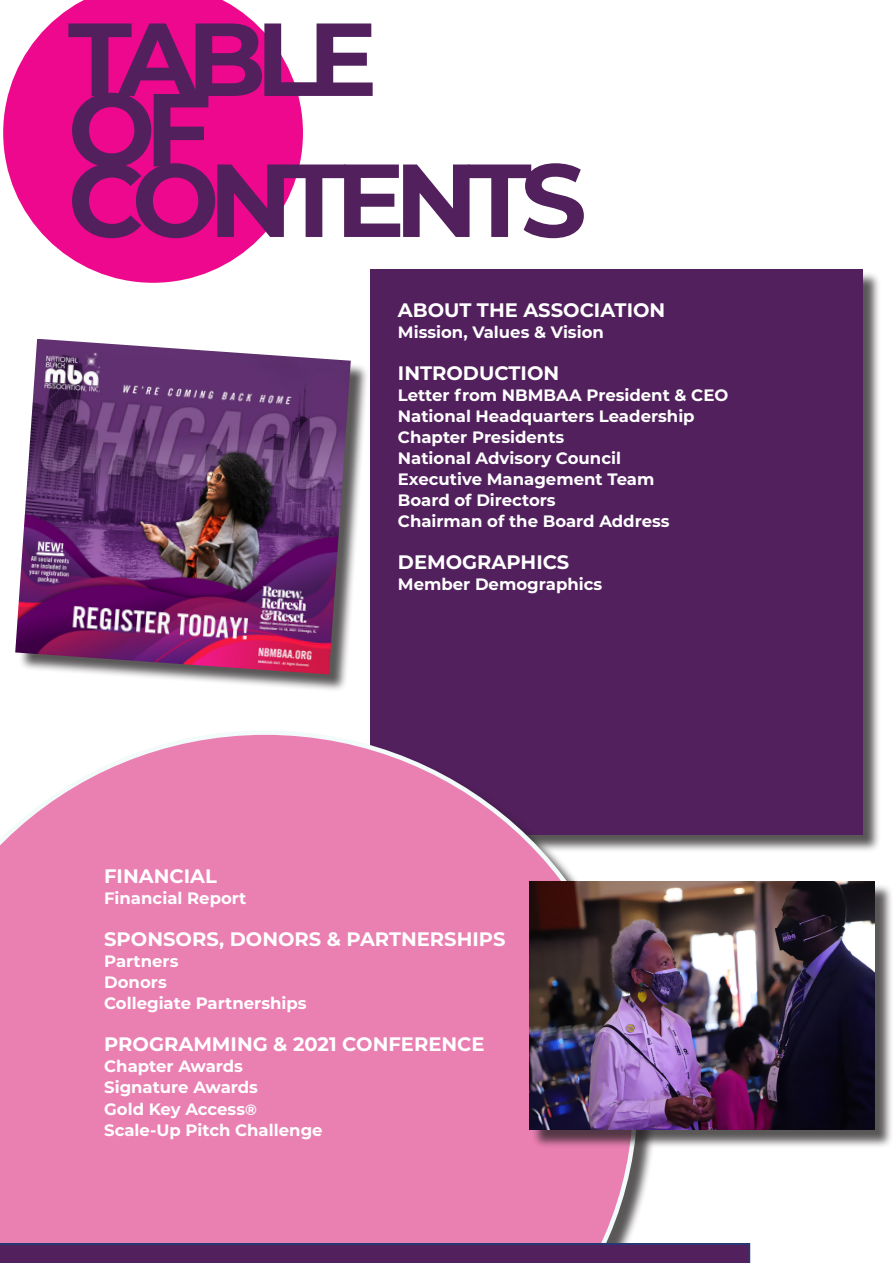
<style>
.page{position:relative;width:893px;height:1263px;background:#fff}
.page>*{position:absolute;margin:0;border:0;box-sizing:border-box;transform-origin:0 0}
.t1{font:700 103.5px "Montserrat";letter-spacing:-.1em;color:#52205d}
.t2{font:700 19.5px "Montserrat";color:#fff}
.t3{font:700 16.5px "Montserrat";color:#fff}
.s1{font-size:15px}
</style>
<div class="page">
<div style="left:372px;top:272px;width:509px;height:581px;background:#231f20;opacity:.75"></div>
<div style="left:370px;top:269px;width:492px;height:565px;background:#52205d"></div>
<svg style="left:0;top:731px;width:638px;height:512px;background:#df7faf"></svg>
<div style="left:18px;top:341px;width:351px;height:351px;background:#231f20;opacity:.75"></div>
<img style="left:15px;top:339px;width:336px;height:335px">
<div style="left:532px;top:883px;width:361px;height:265px;background:#231f20;opacity:.75"></div>
<img style="left:529px;top:881px;width:346px;height:249px">
<svg style="left:3px;top:0;width:300px;height:283px;fill:#ed088d"></svg>
<svg style="left:0;top:1243px;width:750px;height:20px;background:#4d225f"></svg>
<p class="t1" style="left:68px;top:-15px;width:311px">TABLE</p>
<p class="t1" style="left:68px;top:55px;width:145px">OF</p>
<p class="t1" style="left:68px;top:126px;width:520px">CONTENTS</p>
<p class="t2" style="left:398px;top:296px;width:269px">ABOUT THE ASSOCIATION</p>
<p class="t3" style="left:398px;top:320px;width:207px">Mission, Values &amp; Vision</p>
<p class="t2" style="left:398px;top:359px;width:163px">INTRODUCTION</p>
<p class="t3" style="left:398px;top:383px;width:332px">Letter from NBMBAA President &amp; CEO</p>
<p class="t3" style="left:398px;top:404px;width:298px">National Headquarters Leadership</p>
<p class="t3" style="left:398px;top:425px;width:168px">Chapter Presidents</p>
<p class="t3" style="left:398px;top:446px;width:225px">National Advisory Council</p>
<p class="t3" style="left:398px;top:467px;width:258px">Executive Management Team</p>
<p class="t3" style="left:398px;top:488px;width:159px">Board of Directors</p>
<p class="t3" style="left:398px;top:509px;width:273px">Chairman of the Board Address</p>
<p class="t2" style="left:398px;top:548px;width:173px">DEMOGRAPHICS</p>
<p class="t3" style="left:398px;top:572px;width:206px">Member Demographics</p>
<p class="t2" style="left:104px;top:861px;width:114px">FINANCIAL</p>
<p class="t3" style="left:104px;top:886px;width:144px">Financial Report</p>
<p class="t2" style="left:104px;top:924px;width:403px">SPONSORS, DONORS &amp; PARTNERSHIPS</p>
<p class="t3" style="left:104px;top:949px;width:76px">Partners</p>
<p class="t3" style="left:104px;top:970px;width:64px">Donors</p>
<p class="t3" style="left:104px;top:991px;width:204px">Collegiate Partnerships</p>
<p class="t2" style="left:104px;top:1029px;width:382px">PROGRAMMING &amp; 2021 CONFERENCE</p>
<p class="t3" style="left:104px;top:1054px;width:140px">Chapter Awards</p>
<p class="t3" style="left:104px;top:1075px;width:155px">Signature Awards</p>
<p class="t3" style="left:104px;top:1097px;width:154px">Gold Key Access<span class="s1">®</span></p>
<p class="t3" style="left:104px;top:1118px;width:220px">Scale-Up Pitch Challenge</p>
</div>
